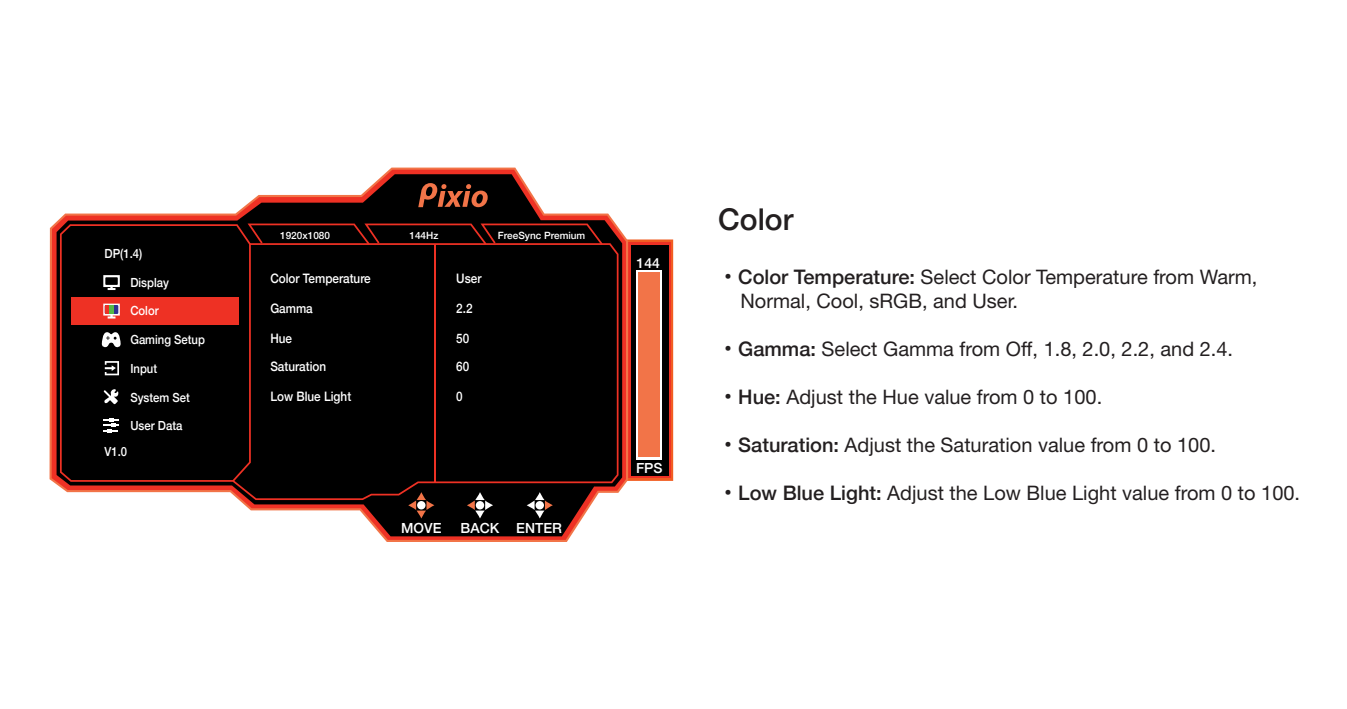
<style>
.page{position:relative;width:1347px;height:709px;background:#fff}
.page>*{position:absolute;margin:0;border:0;box-sizing:border-box;transform-origin:0 0}
.t1{font:500 30px "Helvetica Neue";color:#231f20}
.t2{font:20px/24px "Helvetica Neue";color:#231f20}
.t3{font:500 14px "Helvetica Neue";color:#fff}
.t4{font:500 13px/28.5px "Helvetica Neue";color:#fff;scale:.9 1}
.t5{font:500 12.5px "Helvetica Neue";color:#fff;scale:.9 1}
.t6{font:500 10px "Helvetica Neue";color:#fff}
.s1{font-family:"Adobe Myungjo Std";font-weight:500}
.s2{font-weight:500}
</style>
<div class="page">
<svg style="left:628px;top:239px;width:45px;height:242px"></svg>
<svg style="left:628px;top:242px;width:43px;height:236px"></svg>
<div style="left:630px;top:245px;width:38px;height:230px;background:#000"></div>
<svg style="left:50px;top:167px;width:578px;height:375px"></svg>
<svg style="left:52px;top:170px;width:574px;height:370px"></svg>
<svg style="left:57px;top:174px;width:565px;height:362px"></svg>
<svg style="left:418px;top:183px;width:69px;height:24px;background:#66301e"></svg>
<div style="left:60px;top:224px;width:187px;height:258px;background:#000"></div>
<div style="left:232px;top:243px;width:386px;height:257px;background:#000"></div>
<hr style="left:433px;top:244px;width:2px;height:238px;background:#ee3124">
<svg style="left:247px;top:223px;width:355px;height:21px;background:#220705"></svg>
<div style="left:636px;top:270px;width:26px;height:189px;background:#fff"></div>
<div style="left:638px;top:273px;width:22px;height:184px;background:#f27448"></div>
<svg style="left:408px;top:492px;width:26px;height:26px"></svg>
<div style="left:417px;top:501px;width:8px;height:8px;background:#fff;border-radius:50%"></div>
<svg style="left:467px;top:492px;width:26px;height:26px"></svg>
<div style="left:476px;top:501px;width:8px;height:8px;background:#fff;border-radius:50%"></div>
<svg style="left:526px;top:492px;width:27px;height:26px"></svg>
<div style="left:535px;top:501px;width:9px;height:8px;background:#fff;border-radius:50%"></div>
<div style="left:71px;top:297px;width:168px;height:27px;background:#ee3124"></div>
<svg style="left:103px;top:275px;width:17px;height:15px"></svg>
<svg style="left:103px;top:303px;width:17px;height:15px"></svg>
<div style="left:109px;top:305px;width:5px;height:9px;background:#54b948"></div>
<svg style="left:105px;top:361px;width:14px;height:14px"></svg>
<svg style="left:104px;top:418px;width:14px;height:14px"></svg>
<svg style="left:101px;top:331px;width:20px;height:16px"></svg>
<svg style="left:104px;top:389px;width:15px;height:15px"></svg>
<p class="t5" style="left:105px;top:244px;width:43px">DP(1.4)</p>
<p class="t5" style="left:130px;top:272px;width:44px">Display</p>
<p class="t5" style="left:130px;top:301px;width:33px">Color</p>
<p class="t5" style="left:130px;top:329px;width:84px">Gaming Setup</p>
<p class="t5" style="left:130px;top:358px;width:31px">Input</p>
<p class="t5" style="left:130px;top:387px;width:68px">System Set</p>
<p class="t5" style="left:130px;top:415px;width:59px">User Data</p>
<p class="t5" style="left:105px;top:441px;width:27px">V1.0</p>
<p class="t6" style="left:280px;top:228px;width:51px">1920x1080</p>
<p class="t6" style="left:409px;top:228px;width:30px">144Hz</p>
<p class="t6" style="left:498px;top:228px;width:89px">FreeSync Premium</p>
<p class="t4" style="left:270px;top:263px;width:113px">Color Temperature</p>
<p class="t4" style="left:270px;top:293px;width:49px">Gamma</p>
<p class="t4" style="left:270px;top:323px;width:64px">Hue<br>Saturation</p>
<p class="t4" style="left:270px;top:381px;width:91px">Low Blue Light</p>
<p class="t4" style="left:456px;top:263px;width:30px">User</p>
<p class="t4" style="left:456px;top:293px;width:20px">2.2</p>
<p class="t4" style="left:456px;top:323px;width:16px">50<br>60</p>
<p class="t4" style="left:456px;top:381px;width:9px">0</p>
<p class="t3" style="left:401px;top:517px;width:42px">MOVE</p>
<p class="t3" style="left:460px;top:517px;width:103px">BACK ENTER</p>
<p class="t3" style="left:636px;top:252px;width:25px">144</p>
<p class="t3" style="left:636px;top:457px;width:28px">FPS</p>
<h1 class="t1" style="left:718px;top:195px;width:77px">Color</h1>
<p class="t2" style="left:740px;top:264px;width:518px;text-indent:-22px"><span class="s1">•</span><span class="s2">Color Temperature:</span> Select Color Temperature from Warm,<br>Normal, Cool, sRGB, and User.</p>
<p class="t2" style="left:718px;top:336px;width:516px"><span class="s1">•</span><span class="s2">Gamma:</span> Select Gamma from Off, 1.8, 2.0, 2.2, and 2.4.</p>
<p class="t2" style="left:718px;top:384px;width:385px"><span class="s1">•</span><span class="s2">Hue:</span> Adjust the Hue value from 0 to 100.</p>
<p class="t2" style="left:718px;top:432px;width:499px"><span class="s1">•</span><span class="s2">Saturation:</span> Adjust the Saturation value from 0 to 100.</p>
<p class="t2" style="left:718px;top:480px;width:583px"><span class="s1">•</span><span class="s2">Low Blue Light:</span> Adjust the Low Blue Light value from 0 to 100.</p>
</div>
